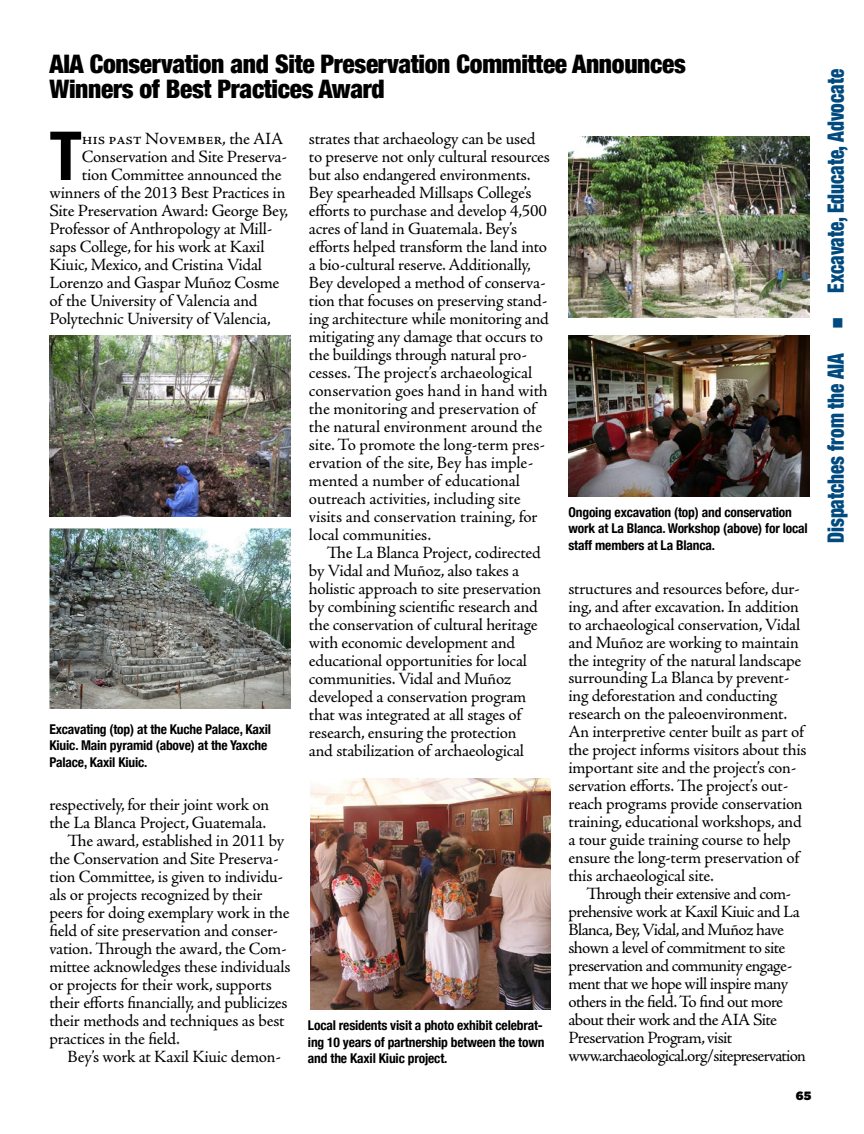
<style>
.page{position:relative;width:864px;height:1134px;background:#fff}
.page>*{position:absolute;margin:0;border:0;box-sizing:border-box;transform-origin:0 0}
.t1{font:700 condensed 67.65px "Helvetica Neue";color:#000}
.t2{font:900 condensed 25.5px/25.5px "Helvetica Neue";letter-spacing:-.015em;color:#000}
.t3{font:900 condensed 22.5px "Helvetica Neue";color:#004a80;scale:.85 1}
.t4{font:17.25px/18px "Adobe Jenson Pro";letter-spacing:-.015em;color:#000}
.t5{font:700 condensed 13.5px/16.5px "Helvetica Neue";letter-spacing:-.01em;color:#000}
.t6{font:900 12px "Gotham";color:#000}
</style>
<div class="page">
<img style="left:50px;top:335px;width:241px;height:181px">
<img style="left:50px;top:528px;width:241px;height:181px">
<img style="left:310px;top:778px;width:240px;height:232px">
<img style="left:568px;top:136px;width:242px;height:181px">
<img style="left:568px;top:335px;width:242px;height:161px">
<h2 class="t2" style="left:50px;top:51px;width:638px">AIA Conservation and Site Preservation Committee Announces<br>Winners of Best Practices Award</h2>
<h1 class="t1" style="left:50px;top:115px;width:34px">T</h1>
<p class="t4" style="left:82px;top:130px;width:203px">his past November, the AIA</p>
<p class="t4" style="left:82px;top:148px;width:207px">Conservation and Site Preserva-</p>
<p class="t4" style="left:82px;top:166px;width:201px">tion Committee announced the</p>
<p class="t4" style="left:50px;top:184px;width:237px">winners of the 2013 Best Practices in</p>
<p class="t4" style="left:50px;top:202px;width:240px">Site Preservation Award: George Bey,</p>
<p class="t4" style="left:50px;top:220px;width:224px">Professor of Anthropology at Mill-</p>
<p class="t4" style="left:50px;top:238px;width:217px">saps College, for his work at Kaxil</p>
<p class="t4" style="left:50px;top:256px;width:214px">Kiuic, Mexico, and Cristina Vidal</p>
<p class="t4" style="left:50px;top:274px;width:232px">Lorenzo and Gaspar Muñoz Cosme</p>
<p class="t4" style="left:50px;top:292px;width:210px">of the University of Valencia and</p>
<p class="t4" style="left:50px;top:310px;width:223px">Polytechnic University of Valencia,</p>
<p class="t5" style="left:50px;top:720px;width:223px">Excavating (top) at the Kuche Palace, Kaxil<br>Kiuic. Main pyramid (above) at the Yaxche<br>Palace, Kaxil Kiuic.</p>
<p class="t4" style="left:50px;top:796px;width:221px">respectively, for their joint work on</p>
<p class="t4" style="left:50px;top:814px;width:218px">the La Blanca Project, Guatemala.</p>
<p class="t4" style="left:67px;top:832px;width:218px">The award, established in 2011 by</p>
<p class="t4" style="left:50px;top:850px;width:231px">the Conservation and Site Preserva-</p>
<p class="t4" style="left:50px;top:868px;width:235px">tion Committee, is given to individu-</p>
<p class="t4" style="left:50px;top:886px;width:215px">als or projects recognized by their</p>
<p class="t4" style="left:50px;top:904px;width:242px">peers for doing exemplary work in the</p>
<p class="t4" style="left:50px;top:922px;width:230px">field of site preservation and conser-</p>
<p class="t4" style="left:50px;top:940px;width:239px">vation. Through the award, the Com-</p>
<p class="t4" style="left:50px;top:958px;width:242px">mittee acknowledges these individuals</p>
<p class="t4" style="left:50px;top:976px;width:224px">or projects for their work, supports</p>
<p class="t4" style="left:50px;top:994px;width:240px">their efforts financially, and publicizes</p>
<p class="t4" style="left:50px;top:1012px;width:237px">their methods and techniques as best</p>
<p class="t4" style="left:50px;top:1030px;width:132px">practices in the field.</p>
<p class="t4" style="left:67px;top:1048px;width:215px">Bey’s work at Kaxil Kiuic demon-</p>
<p class="t4" style="left:309px;top:130px;width:243px">strates that archaeology can be used to preserve not only cultural resources but also endangered environments.<br>Bey spearheaded Millsaps College’s efforts to purchase and develop 4,500 acres of land in Guatemala. Bey’s efforts helped transform the land into a bio-cultural reserve. Additionally, Bey developed a method of conserva&shy;tion that focuses on preserving stand&shy;ing architecture while monitoring and mitigating any damage that occurs to the buildings through natural pro&shy;cesses. The project’s archaeological conservation goes hand in hand with the monitoring and preservation of the natural environment around the site. To promote the long-term pres&shy;ervation of the site, Bey has imple&shy;mented a number of educational outreach activities, including site visits and conservation training, for local communities.</p>
<p class="t4" style="left:309px;top:544px;width:234px;text-indent:18px">The La Blanca Project, codirected by Vidal and Muñoz, also takes a holistic approach to site preservation by combining scientific research and the conservation of cultural heritage with economic development and educational opportunities for local communities. Vidal and Muñoz developed a conservation program that was integrated at all stages of research, ensuring the protection and stabilization of archaeological</p>
<p class="t5" style="left:308px;top:1017px;width:238px">Local residents visit a photo exhibit celebrat&shy;ing 10 years of partnership between the town and the Kaxil Kiuic project.</p>
<p class="t5" style="left:568px;top:503px;width:241px">Ongoing excavation (top) and conservation work at La Blanca. Workshop (above) for local staff members at La Blanca.</p>
<p class="t4" style="left:568px;top:579px;width:240px">structures and resources before, dur&shy;ing, and after excavation. In addition to archaeological conservation, Vidal and Muñoz are working to maintain the integrity of the natural landscape surrounding La Blanca by prevent&shy;ing deforestation and conducting research on the paleoenvironment.<br>An interpretive center built as part of the project informs visitors about this important site and the project’s con&shy;servation efforts. The project’s out&shy;reach programs provide conservation training, educational workshops, and a tour guide training course to help ensure the long-term preservation of this archaeological site.</p>
<p class="t4" style="left:568px;top:885px;width:239px;text-indent:18px">Through their extensive and com&shy;prehensive work at Kaxil Kiuic and La Blanca, Bey, Vidal, and Muñoz have shown a level of commitment to site preservation and community engage&shy;ment that we hope will inspire many others in the field. To find out more about their work and the AIA Site Preservation Program, visit www.archaeological.org/sitepreservation</p>
<p class="t6" style="left:796px;top:1089px;width:17px">65</p>
<h3 class="t3" style="left:822px;top:543px;width:559px;rotate:-90deg">Dispatches from the AIA ■ Excavate, Educate, Advocate</h3>
</div>
